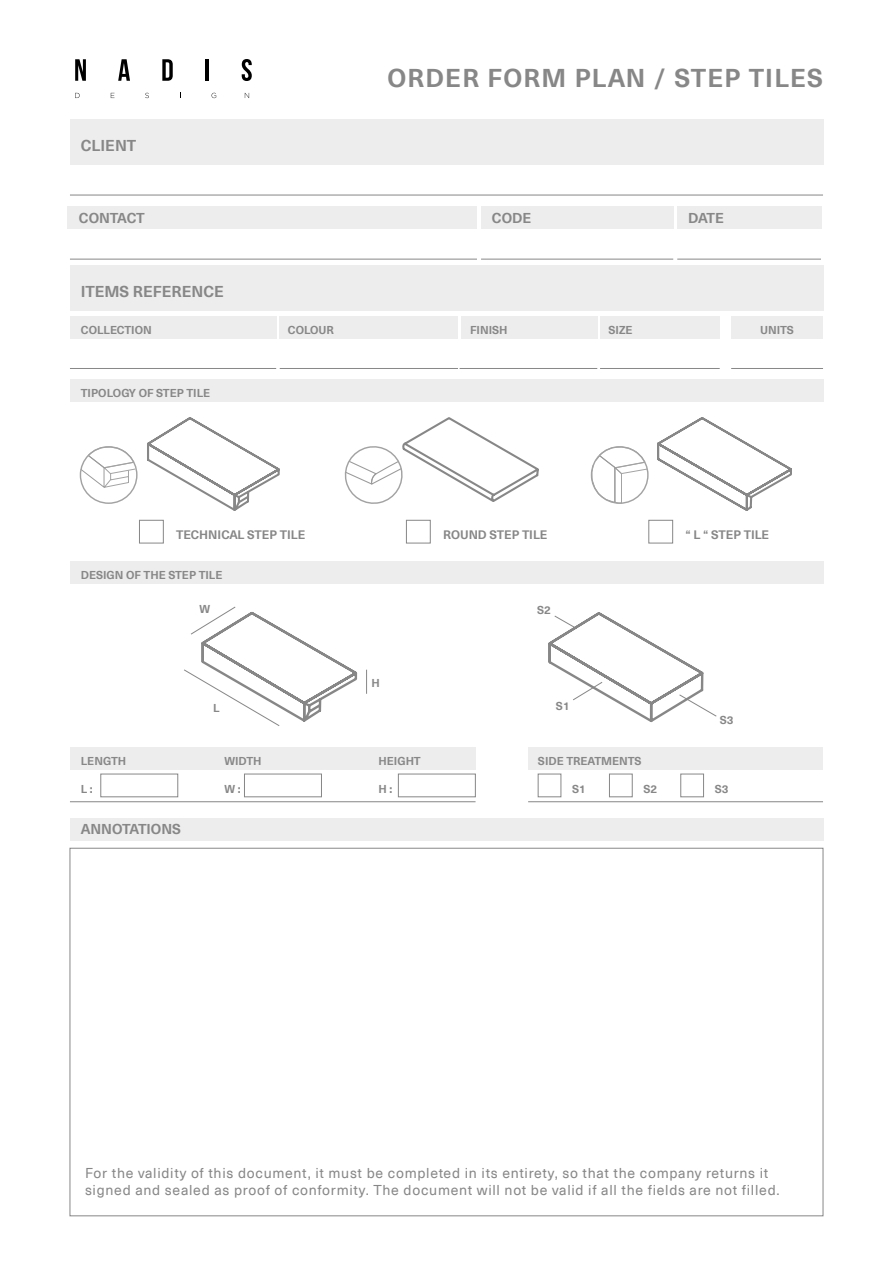
<style>
.page{position:relative;width:893px;height:1263px;background:#fff}
.page>*{position:absolute;margin:0;border:0;box-sizing:border-box;transform-origin:0 0}
.t1{font:700 25.2px "Neue Haas Unica W06";letter-spacing:.05em;color:#878787}
.t2{font:700 15.45px "Neue Haas Unica W06";color:#878787}
.t3{font:13.95px/16.8px "Neue Haas Unica W06";letter-spacing:.05em;color:#878787}
.t4{font:700 13.95px "Neue Haas Unica W06";letter-spacing:-.01em;color:#878787}
.t5{font:700 12px "Neue Haas Unica W06";color:#878787}
.t6{font:700 11.25px "Neue Haas Unica W06";color:#878787}
</style>
<div class="page">
<svg style="left:75px;top:59px;width:11px;height:22px"></svg>
<svg style="left:118px;top:59px;width:12px;height:22px"></svg>
<svg style="left:162px;top:59px;width:11px;height:22px"></svg>
<hr style="left:206px;top:59px;width:3px;height:22px;background:#000">
<svg style="left:242px;top:59px;width:10px;height:22px"></svg>
<svg style="left:75px;top:93px;width:5px;height:5px"></svg>
<svg style="left:111px;top:93px;width:4px;height:5px"></svg>
<svg style="left:145px;top:93px;width:4px;height:5px"></svg>
<svg style="left:212px;top:93px;width:4px;height:5px"></svg>
<svg style="left:245px;top:93px;width:4px;height:5px"></svg>
<hr style="left:70px;top:368px;width:206px;height:1px;background:#878787">
<hr style="left:280px;top:368px;width:178px;height:1px;background:#878787">
<hr style="left:460px;top:368px;width:137px;height:1px;background:#878787">
<hr style="left:600px;top:368px;width:120px;height:1px;background:#878787">
<hr style="left:731px;top:368px;width:92px;height:1px;background:#878787">
<div style="left:70px;top:265px;width:753px;height:45px;background:#ededed"></div>
<div style="left:70px;top:316px;width:206px;height:23px;background:#ededed"></div>
<div style="left:280px;top:316px;width:178px;height:23px;background:#ededed"></div>
<div style="left:461px;top:316px;width:136px;height:23px;background:#ededed"></div>
<div style="left:600px;top:316px;width:120px;height:23px;background:#ededed"></div>
<div style="left:731px;top:316px;width:92px;height:23px;background:#ededed"></div>
<div style="left:70px;top:379px;width:753px;height:23px;background:#ededed"></div>
<div style="left:70px;top:818px;width:753px;height:23px;background:#ededed"></div>
<svg style="left:184px;top:606px;width:174px;height:120px"></svg>
<svg style="left:366px;top:670px;width:1px;height:24px"></svg>
<hr style="left:70px;top:195px;width:753px;height:1px;background:#878787">
<hr style="left:70px;top:259px;width:407px;height:1px;background:#878787">
<hr style="left:481px;top:259px;width:192px;height:1px;background:#878787">
<hr style="left:677px;top:259px;width:144px;height:1px;background:#878787">
<svg style="left:657px;top:417px;width:135px;height:94px"></svg>
<svg style="left:147px;top:417px;width:133px;height:94px"></svg>
<div style="left:70px;top:561px;width:753px;height:23px;background:#ededed"></div>
<div style="left:70px;top:119px;width:753px;height:46px;background:#ededed"></div>
<div style="left:68px;top:206px;width:409px;height:23px;background:#ededed"></div>
<div style="left:481px;top:206px;width:192px;height:23px;background:#ededed"></div>
<div style="left:677px;top:206px;width:144px;height:23px;background:#ededed"></div>
<hr style="left:70px;top:801px;width:406px;height:1px;background:#878787">
<hr style="left:528px;top:801px;width:295px;height:1px;background:#878787">
<div style="left:70px;top:747px;width:406px;height:23px;background:#ededed"></div>
<div style="left:528px;top:747px;width:295px;height:23px;background:#ededed"></div>
<div style="left:398px;top:774px;width:78px;height:23px;border:1px solid #878787"></div>
<div style="left:244px;top:774px;width:78px;height:23px;border:1px solid #878787"></div>
<div style="left:101px;top:774px;width:77px;height:23px;border:1px solid #878787"></div>
<div style="left:538px;top:774px;width:23px;height:23px;border:1px solid #878787"></div>
<div style="left:609px;top:774px;width:23px;height:23px;border:1px solid #878787"></div>
<div style="left:681px;top:774px;width:23px;height:23px;border:1px solid #878787"></div>
<svg style="left:80px;top:446px;width:56px;height:43px"></svg>
<div style="left:80px;top:446px;width:58px;height:58px;border:1px solid #161616;border-radius:50%"></div>
<svg style="left:591px;top:446px;width:56px;height:58px"></svg>
<div style="left:591px;top:446px;width:58px;height:58px;border:1px solid #161616;border-radius:50%"></div>
<svg style="left:344px;top:417px;width:195px;height:87px"></svg>
<div style="left:649px;top:520px;width:24px;height:23px;border:1px solid #878787"></div>
<div style="left:406px;top:520px;width:24px;height:23px;border:1px solid #878787"></div>
<div style="left:139px;top:520px;width:25px;height:23px;border:1px solid #878787"></div>
<svg style="left:548px;top:612px;width:169px;height:111px"></svg>
<p class="t2" style="left:81px;top:134px;width:57px">CLIENT</p>
<h1 class="t1" style="left:387px;top:58px;width:437px">ORDER FORM PLAN / STEP TILES</h1>
<p class="t4" style="left:79px;top:207px;width:67px">CONTACT</p>
<p class="t4" style="left:492px;top:207px;width:41px">CODE</p>
<p class="t4" style="left:688px;top:207px;width:37px">DATE</p>
<p class="t2" style="left:81px;top:279px;width:145px">ITEMS REFERENCE</p>
<p class="t6" style="left:81px;top:322px;width:72px">COLLECTION</p>
<p class="t6" style="left:81px;top:384px;width:131px">TIPOLOGY OF STEP TILE</p>
<p class="t6" style="left:288px;top:322px;width:48px">COLOUR</p>
<p class="t6" style="left:470px;top:322px;width:39px">FINISH</p>
<p class="t6" style="left:609px;top:322px;width:26px">SIZE</p>
<p class="t6" style="left:760px;top:322px;width:35px">UNITS</p>
<p class="t5" style="left:176px;top:525px;width:130px">TECHNICAL STEP TILE</p>
<p class="t5" style="left:443px;top:525px;width:106px">ROUND STEP TILE</p>
<p class="t5" style="left:686px;top:525px;width:85px">“ L “ STEP TILE</p>
<p class="t6" style="left:81px;top:567px;width:143px">DESIGN OF THE STEP TILE</p>
<p class="t6" style="left:199px;top:601px;width:12px">W</p>
<p class="t6" style="left:81px;top:753px;width:47px">LENGTH</p>
<p class="t6" style="left:81px;top:780px;width:13px">L :</p>
<p class="t4" style="left:81px;top:819px;width:102px">ANNOTATIONS</p>
<p class="t6" style="left:213px;top:699px;width:8px">L</p>
<p class="t6" style="left:225px;top:753px;width:39px">WIDTH</p>
<p class="t6" style="left:225px;top:780px;width:18px">W :</p>
<p class="t6" style="left:372px;top:674px;width:10px">H</p>
<p class="t6" style="left:378px;top:753px;width:44px">HEIGHT</p>
<p class="t6" style="left:378px;top:780px;width:15px">H :</p>
<p class="t6" style="left:537px;top:601px;width:15px">S2</p>
<p class="t6" style="left:556px;top:697px;width:15px">S1</p>
<p class="t6" style="left:720px;top:711px;width:15px">S3</p>
<p class="t6" style="left:538px;top:753px;width:105px">SIDE TREATMENTS</p>
<p class="t6" style="left:572px;top:780px;width:15px">S1</p>
<p class="t6" style="left:643px;top:780px;width:15px">S2</p>
<p class="t6" style="left:715px;top:780px;width:15px">S3</p>
<p class="t3" style="left:85px;top:1163px;width:696px">For the validity of this document, it must be completed in its entirety, so that the company returns it signed and sealed as proof of conformity. The document will not be valid if all the fields are not filled.</p>
</div>
